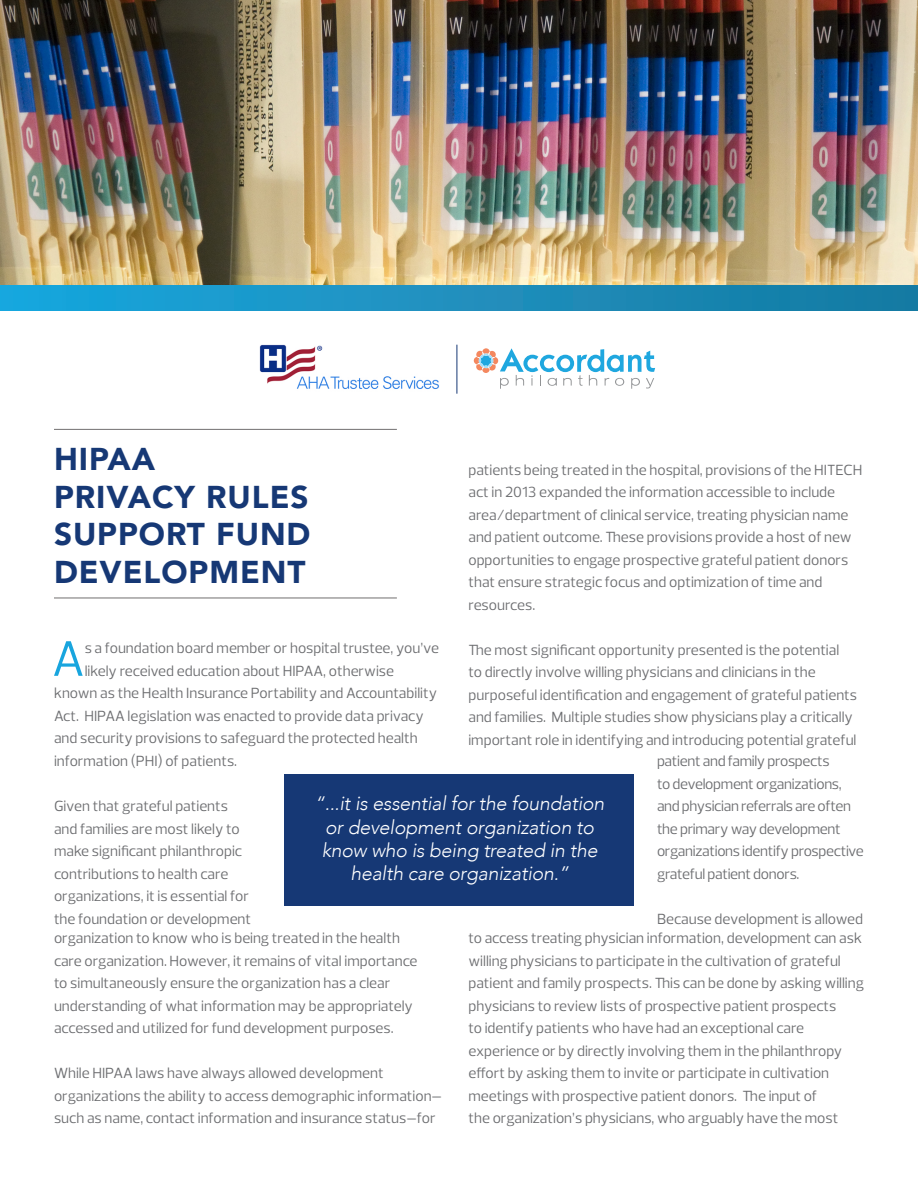
<style>
.page{position:relative;width:918px;height:1188px;background:#fff}
.page>*{position:absolute;margin:0;border:0;box-sizing:border-box;transform-origin:0 0}
.drop_cap{font:50.55px "Prelo";color:#18a5de}
.t1{font:900 31.5px/37.5px "Avenir";letter-spacing:.03em;color:#163875}
.t2{font:italic 300 19.5px/23.4px "Avenir";letter-spacing:-.01em;color:#fff;text-align:center}
.body{font:15px/22.5px "Prelo";color:#6c6d70}
.drop_cap-2{font:15px "Prelo";color:#6c6d70}
.body-2{font:15px "Prelo";letter-spacing:-.02em;color:#6c6d70}
</style>
<div class="page">
<img style="left:0;top:0;width:918px;height:285px">
<div style="left:0;top:285px;width:918px;height:25px;background:linear-gradient(to right,#1ba7dd,#1979a1)"></div>
<hr style="left:54px;top:598px;width:343px;height:1px;background:#231f20">
<hr style="left:54px;top:429px;width:343px;height:1px;background:#231f20">
<svg style="left:474px;top:348px;width:181px;height:41px"></svg>
<img style="left:259px;top:345px;width:180px;height:44px">
<hr style="left:457px;top:345px;width:1px;height:49px;background:#163875">
<div style="left:284px;top:774px;width:350px;height:132px;background:#163875"></div>
<p class="t1" style="left:54px;top:440px;width:103px">HIPAA</p>
<p class="t1" style="left:54px;top:477px;width:258px">PRIVACY RULES<br>SUPPORT FUND</p>
<p class="t1" style="left:54px;top:552px;width:253px">DEVELOPMENT</p>
<p class="body" style="left:468px;top:458px;width:395px">patients being treated in the hospital, provisions of the HITECH act in 2013 expanded the information accessible to include area/department of clinical service, treating physician name and patient outcome. These provisions provide a host of new opportunities to engage prospective grateful patient donors that ensure strategic focus and optimization of time and resources.</p>
<p class="body" style="left:468px;top:638px;width:372px">The most significant opportunity presented is the potential</p>
<p class="body" style="left:468px;top:661px;width:349px">to directly involve willing physicians and clinicians in the</p>
<p class="body" style="left:468px;top:683px;width:390px">purposeful identification and engagement of grateful patients</p>
<p class="body" style="left:468px;top:706px;width:386px">and families. Multiple studies show physicians play a critically</p>
<p class="body" style="left:468px;top:728px;width:390px">important role in identifying and introducing potential grateful</p>
<p class="body-2" style="left:657px;top:752px;width:174px">patient and family prospects</p>
<p class="body-2" style="left:657px;top:774px;width:186px">to development organizations,</p>
<p class="body-2" style="left:657px;top:797px;width:195px">and physician referrals are often</p>
<p class="body-2" style="left:657px;top:819px;width:185px">the primary way development</p>
<p class="body-2" style="left:657px;top:842px;width:208px">organizations identify prospective</p>
<p class="body-2" style="left:657px;top:864px;width:144px">grateful patient donors.</p>
<p class="body" style="left:468px;top:909px;width:396px;line-height:19.6px;text-align:right">Because development is allowed<br>to access treating physician information, development can ask</p>
<p class="body" style="left:468px;top:949px;width:397px">willing physicians to participate in the cultivation of grateful patient and family prospects. This can be done by asking willing physicians to review lists of prospective patient prospects<br>to identify patients who have had an exceptional care experience or by directly involving them in the philanthropy effort by asking them to invite or participate in cultivation meetings with prospective patient donors. The input of<br>the organization’s physicians, who arguably have the most</p>
<p class="drop_cap" style="left:52px;top:627px;width:34px">A</p>
<p class="drop_cap-2" style="left:85px;top:639px;width:356px">s a foundation board member or hospital trustee, you’ve</p>
<p class="drop_cap-2" style="left:85px;top:661px;width:311px">likely received education about HIPAA, otherwise</p>
<p class="drop_cap-2" style="left:54px;top:684px;width:385px">known as the Health Insurance Portability and Accountability</p>
<p class="drop_cap-2" style="left:54px;top:706px;width:371px">Act. HIPAA legislation was enacted to provide data privacy</p>
<p class="drop_cap-2" style="left:54px;top:729px;width:365px">and security provisions to safeguard the protected health</p>
<p class="drop_cap-2" style="left:54px;top:752px;width:185px">information (PHI) of patients.</p>
<p class="body" style="left:54px;top:795px;width:199px">Given that grateful patients and families are most likely to make significant philanthropic contributions to health care organizations, it is essential for the foundation or development</p>
<p class="body" style="left:54px;top:927px;width:365px">organization to know who is being treated in the health care organization. However, it remains of vital importance to simultaneously ensure the organization has a clear understanding of what information may be appropriately accessed and utilized for fund development purposes.</p>
<p class="body" style="left:54px;top:1062px;width:390px">While HIPAA laws have always allowed development organizations the ability to access demographic information— such as name, contact information and insurance status—for</p>
<p class="t2" style="left:315px;top:792px;width:291px">“...it is essential for the foundation or development organization to know who is being treated in the health care organization.”</p>
</div>
